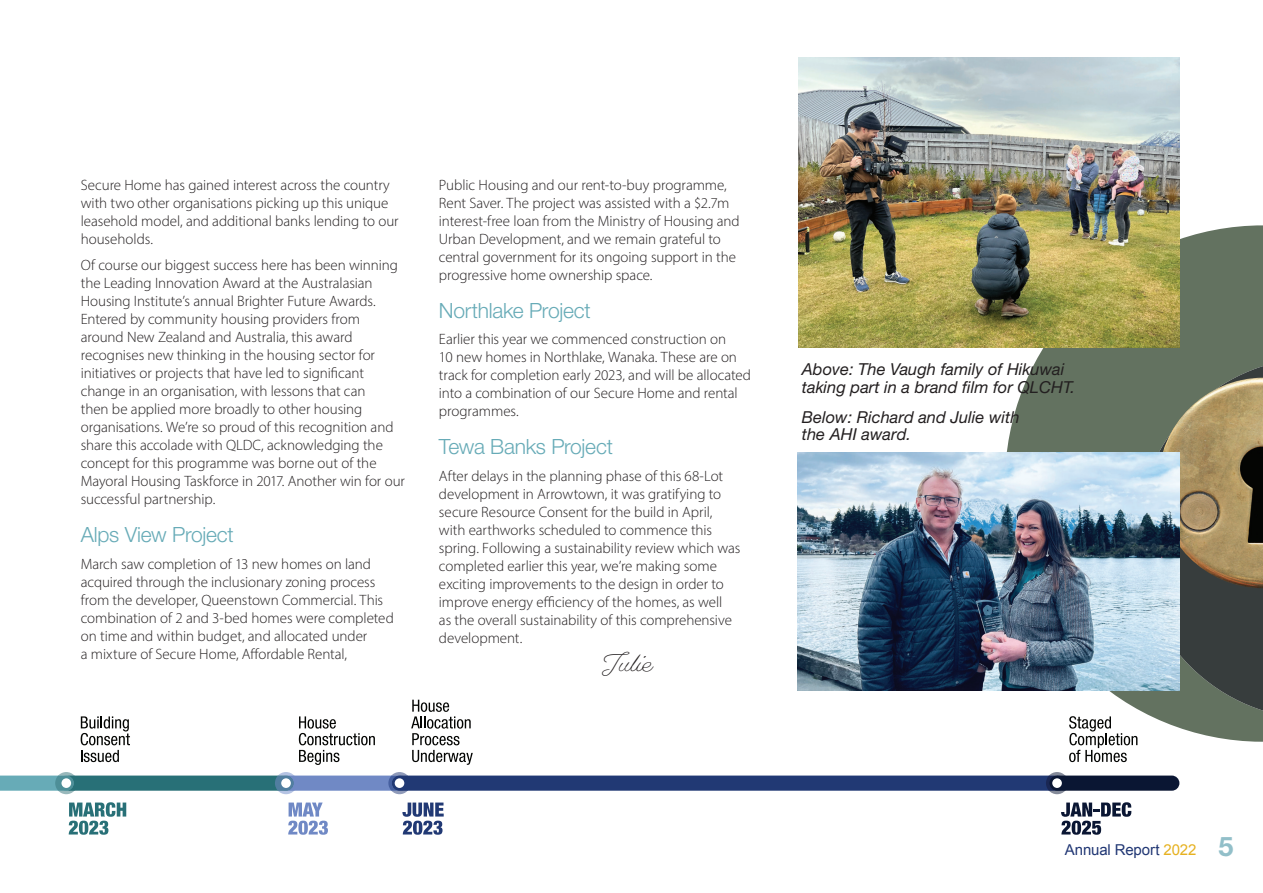
<style>
.page{position:relative;width:1263px;height:893px;background:#fff}
.page>*{position:absolute;margin:0;border:0;box-sizing:border-box;transform-origin:0 0}
.t1{font:300 25.8px "Gautreaux";letter-spacing:-.015em;color:#231f20}
.t2{font:300 21px "Helvetica Neue";letter-spacing:-.015em;color:#67abb7}
.t3{font:italic 16.5px/17.2px "Helvetica Neue";color:#231f20}
.t4{font:300 15px/18px "Myriad Pro";letter-spacing:-.005em;color:#231f20}
.t5{font:15px "Arial";letter-spacing:-.005em;color:#213774}
.s1{color:#e6b120}
.s2{font-family:"Helvetica Neue";font-weight:700;font-size:27px;color:#92bfc9}
</style>
<div class="page">
<svg style="left:980px;top:200px;width:283px;height:563px;fill:#637260"></svg>
<svg style="left:1119px;top:340px;width:144px;height:397px;background:#5a655b"></svg>
<img style="left:1158px;top:378px;width:105px;height:210px">
<div style="left:278px;top:776px;width:130px;height:15px;background:#7089c5;border-radius:8px"></div>
<div style="left:59px;top:776px;width:235px;height:15px;background:#287077;border-radius:8px"></div>
<svg style="left:275px;top:772px;width:22px;height:22px"></svg>
<div style="left:392px;top:776px;width:674px;height:15px;background:#213974;border-radius:8px"></div>
<svg style="left:388px;top:772px;width:23px;height:22px"></svg>
<div style="left:1049px;top:776px;width:130px;height:15px;background:#0a1633;border-radius:8px"></div>
<svg style="left:1046px;top:772px;width:22px;height:22px"></svg>
<svg style="left:0;top:772px;width:77px;height:22px"></svg>
<svg style="left:69px;top:802px;width:57px;height:33px"></svg>
<svg style="left:288px;top:802px;width:40px;height:33px"></svg>
<svg style="left:402px;top:802px;width:42px;height:33px"></svg>
<svg style="left:1061px;top:802px;width:70px;height:33px"></svg>
<svg style="left:81px;top:716px;width:49px;height:46px"></svg>
<svg style="left:299px;top:716px;width:76px;height:49px"></svg>
<svg style="left:411px;top:700px;width:62px;height:65px"></svg>
<svg style="left:1069px;top:716px;width:68px;height:46px"></svg>
<div style="left:281px;top:778px;width:10px;height:10px;background:#fff;border-radius:50%"></div>
<div style="left:395px;top:778px;width:9px;height:10px;background:#fff;border-radius:50%"></div>
<div style="left:1052px;top:778px;width:10px;height:10px;background:#fff;border-radius:50%"></div>
<div style="left:61px;top:778px;width:10px;height:10px;background:#fff;border-radius:50%"></div>
<img style="left:798px;top:58px;width:381px;height:290px">
<img style="left:797px;top:452px;width:382px;height:238px">
<p class="t4" style="left:81px;top:176px;width:319px">Secure Home has gained interest across the country with two other organisations picking up this unique leasehold model, and additional banks lending to our households.</p>
<p class="t4" style="left:81px;top:256px;width:326px">Of course our biggest success here has been winning the Leading Innovation Award at the Australasian Housing Institute’s annual Brighter Future Awards.<br>Entered by community housing providers from around New Zealand and Australia, this award recognises new thinking in the housing sector for initiatives or projects that have led to significant change in an organisation, with lessons that can<br>then be applied more broadly to other housing organisations. We’re so proud of this recognition and share this accolade with QLDC, acknowledging the concept for this programme was borne out of the Mayoral Housing Taskforce in 2017. Another win for our successful partnership.</p>
<h2 class="t2" style="left:81px;top:522px;width:154px">Alps View Project</h2>
<p class="t4" style="left:81px;top:555px;width:314px">March saw completion of 13 new homes on land acquired through the inclusionary zoning process from the developer, Queenstown Commercial. This combination of 2 and 3-bed homes were completed on time and within budget, and allocated under<br>a mixture of Secure Home, Affordable Rental,</p>
<p class="t4" style="left:439px;top:176px;width:302px">Public Housing and our rent-to-buy programme, Rent Saver. The project was assisted with a $2.7m interest-free loan from the Ministry of Housing and Urban Development, and we remain grateful to central government for its ongoing support in the progressive home ownership space.</p>
<h2 class="t2" style="left:439px;top:298px;width:153px">Northlake Project</h2>
<p class="t4" style="left:439px;top:330px;width:314px">Earlier this year we commenced construction on<br>10 new homes in Northlake, Wanaka. These are on track for completion early 2023, and will be allocated into a combination of our Secure Home and rental programmes.</p>
<h2 class="t2" style="left:439px;top:434px;width:175px">Tewa Banks Project</h2>
<p class="t4" style="left:439px;top:467px;width:303px">After delays in the planning phase of this 68-Lot development in Arrowtown, it was gratifying to secure Resource Consent for the build in April, with earthworks scheduled to commence this spring. Following a sustainability review which was completed earlier this year, we’re making some exciting improvements to the design in order to improve energy efficiency of the homes, as well<br>as the overall sustainability of this comprehensive development.</p>
<h1 class="t1" style="left:600px;top:647px;width:52px">Julie</h1>
<p class="t3" style="left:802px;top:360px;width:275px">Above: The Vaugh family of Hikuwai taking part in a brand film for QLCHT.</p>
<p class="t3" style="left:802px;top:408px;width:219px">Below: Richard and Julie with the AHI award.</p>
<p class="t5" style="left:1065px;top:840px;width:170px">Annual Report <span class="s1">2022</span> <span class="s2">5</span></p>
</div>
